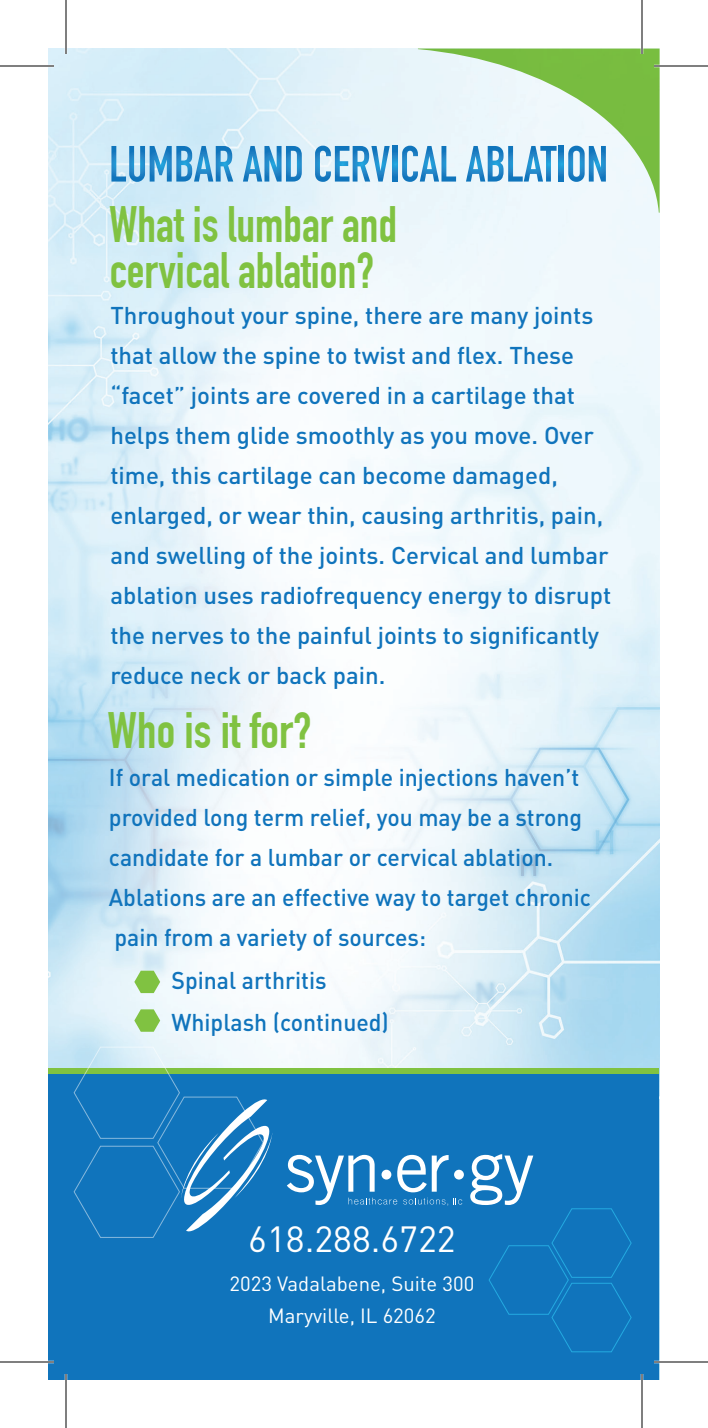
<style>
.page{position:relative;width:708px;height:1428px;background:#fff}
.page>*{position:absolute;margin:0;border:0;box-sizing:border-box;transform-origin:0 0}
.t1{font:700 50px/46px "DIN Condensed";color:#80c241;scale:.96 1}
.t2{font:700 50px "DIN Condensed";color:#80c241}
.t3{font:36px "DIN Pro";color:#fff}
.t4{font:500 24px/40px "DIN Pro";color:#1074bc}
.t5{font:500 24px/40px "DIN Pro";color:#1074bc;scale:.96 1}
.t6{font:20.4px/32.2px "DIN Pro";color:#fff;text-align:center}
</style>
<div class="page">
<img style="left:48px;top:48px;width:612px;height:1332px">
<svg style="left:111px;top:146px;width:122px;height:36px;background:#75b6de"></svg>
<svg style="left:243px;top:146px;width:59px;height:36px;background:#73b4dd"></svg>
<svg style="left:315px;top:146px;width:75px;height:36px;background:#84bde0"></svg>
<svg style="left:393px;top:146px;width:5px;height:36px"></svg>
<div style="left:48px;top:1074px;width:611px;height:306px;background:#1074bc"></div>
<svg style="left:74px;top:1047px;width:202px;height:191px"></svg>
<svg style="left:470px;top:1154px;width:162px;height:198px"></svg>
<svg style="left:454px;top:1170px;width:10px;height:10px"></svg>
<svg style="left:287px;top:1155px;width:175px;height:51px"></svg>
<svg style="left:402px;top:49px;width:258px;height:164px;background:#bfdfc9"></svg>
<svg style="left:134px;top:971px;width:26px;height:22px"></svg>
<svg style="left:134px;top:1009px;width:26px;height:23px"></svg>
<hr style="left:0;top:65px;width:54px;height:2px;background:#fff">
<hr style="left:654px;top:65px;width:54px;height:2px;background:#fff">
<hr style="left:0;top:1361px;width:54px;height:2px;background:#fff">
<hr style="left:654px;top:1361px;width:54px;height:2px;background:#fff">
<hr style="left:65px;top:0;width:2px;height:54px;background:#fff">
<hr style="left:65px;top:1374px;width:2px;height:54px;background:#fff">
<hr style="left:641px;top:0;width:2px;height:54px;background:#fff">
<hr style="left:641px;top:1374px;width:2px;height:54px;background:#fff">
<hr style="left:0;top:66px;width:54px;height:1px;background:#000">
<hr style="left:654px;top:66px;width:54px;height:1px;background:#000">
<hr style="left:0;top:1362px;width:54px;height:1px;background:#000">
<hr style="left:654px;top:1362px;width:54px;height:1px;background:#000">
<hr style="left:66px;top:0;width:1px;height:54px;background:#000">
<hr style="left:66px;top:1374px;width:1px;height:54px;background:#000">
<hr style="left:642px;top:0;width:1px;height:54px;background:#000">
<hr style="left:642px;top:1374px;width:1px;height:54px;background:#000">
<h1 class="t1" style="left:109px;top:202px;width:302px">What is lumbar and cervical ablation?</h1>
<p class="t4" style="left:110px;top:294px;width:502px">Throughout your spine, there are many joints that allow the spine to twist and flex. These “facet” joints are covered in a cartilage that helps them glide smoothly as you move. Over time, this cartilage can become damaged, enlarged, or wear thin, causing arthritis, pain, and swelling of the joints. Cervical and lumbar ablation uses radiofrequency energy to disrupt the nerves to the painful joints to significantly reduce neck or back pain.</p>
<h1 class="t2" style="left:108px;top:701px;width:205px">Who is it for?</h1>
<p class="t5" style="left:109px;top:757px;width:504px">If oral medication or simple injections haven’t provided long term relief, you may be a strong candidate for a lumbar or cervical ablation.<br>Ablations are an effective way to target chronic pain from a variety of sources:</p>
<p class="t5" style="left:171px;top:958px;width:228px;line-height:42px">Spinal arthritis<br>Whiplash (continued)</p>
<h2 class="t3" style="left:248px;top:1215px;width:209px">618.288.6722</h2>
<p class="t6" style="left:230px;top:1267px;width:246px">2023 Vadalabene, Suite 300<br>Maryville, IL 62062</p>
</div>
